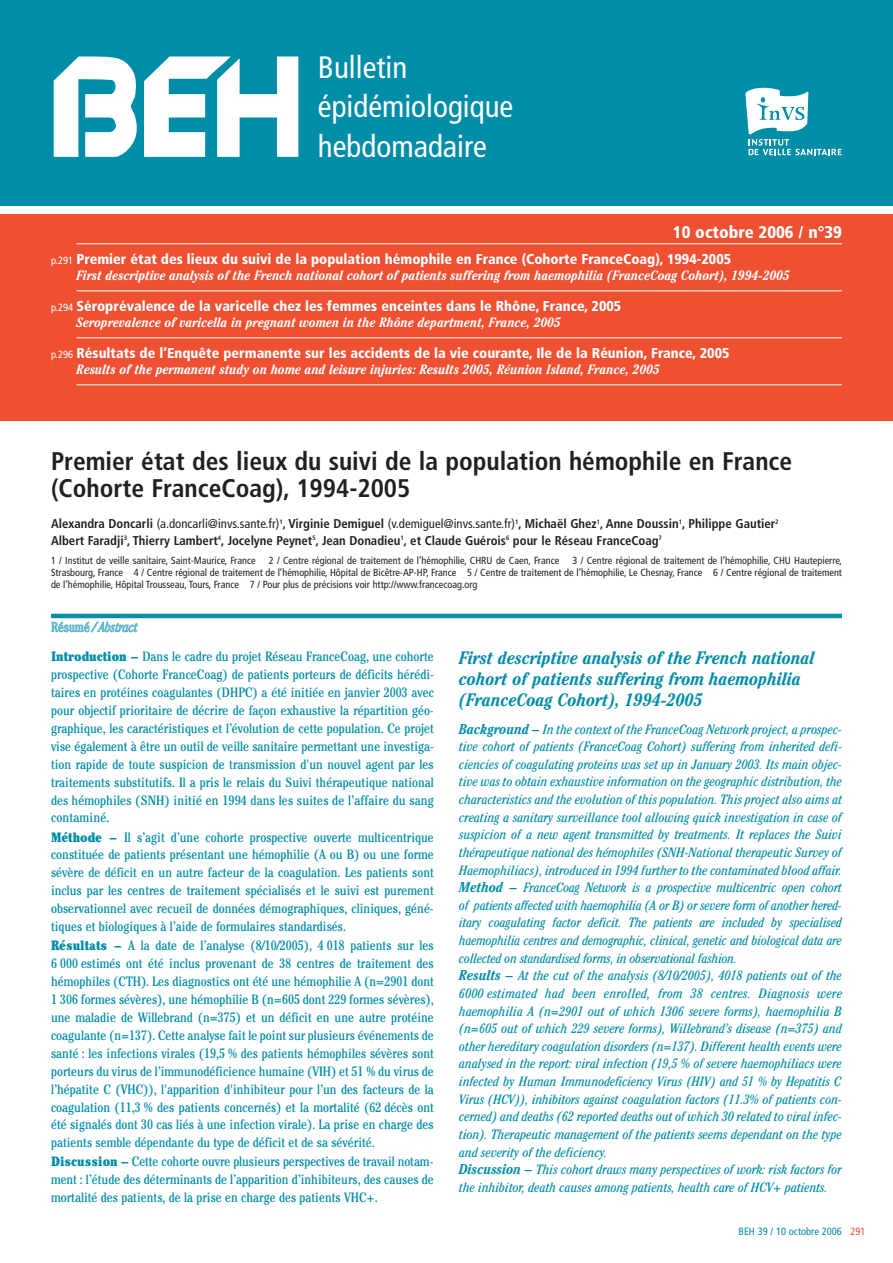
<style>
.page{position:relative;width:893px;height:1263px;background:#fff}
.page>*{position:absolute;margin:0;border:0;box-sizing:border-box;transform-origin:0 0}
.t1{font:condensed 30.9px/39.6px "Frutiger";color:#fff}
.t2{font:700 condensed 25.5px/27px "Frutiger";color:#231f20}
.t3{font:italic 700 condensed 18px/21px "Cheltenham";color:#008da8}
.t4{font:900 condensed 16.8px "Frutiger";color:#fff}
.t5{font:900 condensed 14.25px "Frutiger";color:#fff}
.t6{font:condensed 13.5px/18px "Cheltenham";color:#008da8}
.t7{font:italic condensed 13.5px/17.5px "Cheltenham";color:#008da8}
.t8{font:italic 700 condensed 13.5px "Cheltenham";color:#fff}
.t9{font:italic 300 condensed 13.5px "Cheltenham";letter-spacing:-.005em;color:#66b9cc}
.t10{font:700 condensed 12.75px/16.5px "Frutiger";color:#231f20}
.t11{font:condensed 10.5px "Frutiger";color:#008da8}
.t12{font:condensed 10.2px/12.3px "Frutiger";color:#231f20;text-align:justify}
.s1{font-weight:400;font-size:10.5px}
.s2{font-weight:400}
.s3{font-style:normal}
.s4{font-weight:700;font-size:14.25px}
.s5{font-weight:900}
.s6{color:#ef5032}
</style>
<div class="page">
<div style="left:0;top:0;width:893px;height:206px;background:#008da8"></div>
<svg style="left:54px;top:56px;width:244px;height:101px"></svg>
<svg style="left:745px;top:88px;width:97px;height:67px"></svg>
<div style="left:0;top:215px;width:893px;height:206px;background:#ef5032"></div>
<hr style="left:77px;top:243px;width:765px;height:1px;background:#fff">
<hr style="left:77px;top:290px;width:765px;height:1px;background:#fff">
<hr style="left:77px;top:337px;width:765px;height:1px;background:#fff">
<hr style="left:77px;top:384px;width:765px;height:1px;background:#fff">
<hr style="left:51px;top:614px;width:791px;height:4px;background:#008da8">
<h1 class="t1" style="left:318px;top:50px;width:197px">Bulletin épidémiologique hebdomadaire</h1>
<p class="t4" style="left:673px;top:225px;width:171px">10 octobre 2006 / n°39</p>
<p class="t5" style="left:51px;top:253px;width:682px"><span class="s1">p.291</span> Premier état des lieux du suivi de la population hémophile en France (Cohorte FranceCoag), 1994-2005</p>
<p class="t8" style="left:77px;top:270px;width:715px">First descriptive analysis of the French national cohort of patients suffering from haemophilia (FranceCoag Cohort), 1994-2005</p>
<p class="t5" style="left:51px;top:300px;width:572px"><span class="s1">p.294</span> Séroprévalence de la varicelle chez les femmes enceintes dans le Rhône, France, 2005</p>
<p class="t8" style="left:77px;top:317px;width:486px">Seroprevalence of varicella in pregnant women in the Rhône department, France, 2005</p>
<p class="t5" style="left:51px;top:347px;width:680px"><span class="s1">p.296</span> Résultats de l’Enquête permanente sur les accidents de la vie courante, Ile de la Réunion, France, 2005</p>
<p class="t8" style="left:77px;top:364px;width:585px">Results of the permanent study on home and leisure injuries: Results 2005, Réunion Island, France, 2005</p>
<h2 class="t2" style="left:51px;top:450px;width:743px">Premier état des lieux du suivi de la population hémophile en France (Cohorte FranceCoag), 1994-2005</h2>
<p class="t10" style="left:51px;top:517px;width:729px">Alexandra Doncarli <span class="s2">(a.doncarli@invs.sante.fr)</span><sup>1</sup>, Virginie Demiguel <span class="s2">(v.demiguel@invs.sante.fr)</span><sup>1</sup>, Michaël Ghez<sup>1</sup>, Anne Doussin<sup>1</sup>, Philippe Gautier<sup>2<br></sup>Albert Faradji<sup>3</sup>, Thierry Lambert<sup>4</sup>, Jocelyne Peynet<sup>5</sup>, Jean Donadieu<sup>1</sup>, et Claude Guérois<sup>6</sup> pour le Réseau FranceCoag<sup>7</sup></p>
<p class="t12" style="left:51px;top:555px;width:206px">1 / Institut de veille sanitaire, Saint-Maurice, France</p>
<p class="t12" style="left:269px;top:555px;width:292px">2 / Centre régional de traitement de l’hémophilie, CHRU de Caen, France</p>
<p class="t12" style="left:51px;top:555px;width:792px;text-indent:521px">3 / Centre régional de traitement de l’hémophilie, CHU Hautepierre, Strasbourg, France 4 / Centre régional de traitement de l’hémophilie, Hôpital de Bicêtre-AP-HP, France 5 / Centre de traitement de l’hémophilie, Le Chesnay, France 6 / Centre régional de traitement de l’hémophilie, Hôpital Trousseau, Tours, France 7 / Pour plus de précisions voir http://www.francecoag.org</p>
<p class="t9" style="left:51px;top:622px;width:88px"><span class="s3">Résumé</span> / Abstract</p>
<h3 class="t3" style="left:459px;top:649px;width:357px">First descriptive analysis of the French national cohort of patients suffering from haemophilia (FranceCoag Cohort), 1994-2005</h3>
<p class="t7" style="left:459px;top:721px;width:384px"><span class="s4">Background –</span> In the context of the FranceCoag Network project, a prospec&shy;tive cohort of patients (FranceCoag Cohort) suffering from inherited defi&shy;ciencies of coagulating proteins was set up in January 2003. Its main objec&shy;tive was to obtain exhaustive information on the geographic distribution, the characteristics and the evolution of this population. This project also aims at creating a sanitary surveillance tool allowing quick investigation in case of suspicion of a new agent transmitted by treatments. It replaces the Suivi thérapeutique national des hémophiles (SNH-National therapeutic Survey of Haemophiliacs), introduced in 1994 further to the contaminated blood affair.<br><span class="s4">Method –</span> FranceCoag Network is a prospective multicentric open cohort of patients affected with haemophilia (A or B) or severe form of another hered&shy;itary coagulating factor deficit. The patients are included by specialised haemophilia centres and demographic, clinical, genetic and biological data are collected on standardised forms, in observational fashion.<br><span class="s4">Results –</span> At the cut of the analysis (8/10/2005), 4018 patients out of the 6000 estimated had been enrolled, from 38 centres. Diagnosis were haemophilia A (n=2901 out of which 1306 severe forms), haemophilia B (n=605 out of which 229 severe forms), Willebrand’s disease (n=375) and other hereditary coagulation disorders (n=137). Different health events were analysed in the report: viral infection (19,5 % of severe haemophiliacs were infected by Human Immunodeficiency Virus (HIV) and 51 % by Hepatitis C Virus (HCV)), inhibitors against coagulation factors (11.3% of patients con&shy;cerned) and deaths (62 reported deaths out of which 30 related to viral infec&shy;tion). Therapeutic management of the patients seems dependant on the type and severity of the deficiency.<br><span class="s4">Discussion –</span> This cohort draws many perspectives of work: risk factors for the inhibitor, death causes among patients, health care of HCV+ patients.</p>
<p class="t6" style="left:51px;top:649px;width:384px"><span class="s5">Introduction –</span> Dans le cadre du projet Réseau FranceCoag, une cohorte prospective (Cohorte FranceCoag) de patients porteurs de déficits hérédi&shy;taires en protéines coagulantes (DHPC) a été initiée en janvier 2003 avec pour objectif prioritaire de décrire de façon exhaustive la répartition géo&shy;graphique, les caractéristiques et l’évolution de cette population. Ce projet vise également à être un outil de veille sanitaire permettant une investiga&shy;tion rapide de toute suspicion de transmission d'un nouvel agent par les traitements substitutifs. Il a pris le relais du Suivi thérapeutique national des hémophiles (SNH) initié en 1994 dans les suites de l’affaire du sang contaminé.<br><span class="s5">Méthode –</span> Il s’agit d’une cohorte prospective ouverte multicentrique constituée de patients présentant une hémophilie (A ou B) ou une forme sévère de déficit en un autre facteur de la coagulation. Les patients sont inclus par les centres de traitement spécialisés et le suivi est purement observationnel avec recueil de données démographiques, cliniques, géné&shy;tiques et biologiques à l’aide de formulaires standardisés.<br><span class="s5">Résultats –</span> A la date de l’analyse (8/10/2005), 4 018 patients sur les 6 000 estimés ont été inclus provenant de 38 centres de traitement des hémophiles (CTH). Les diagnostics ont été une hémophilie A (n=2901 dont 1 306 formes sévères), une hémophilie B (n=605 dont 229 formes sévères), une maladie de Willebrand (n=375) et un déficit en une autre protéine coagulante (n=137). Cette analyse fait le point sur plusieurs événements de santé : les infections virales (19,5 % des patients hémophiles sévères sont porteurs du virus de l’immunodéficience humaine (VIH) et 51 % du virus de l’hépatite C (VHC)), l'apparition d'inhibiteur pour l’un des facteurs de la coagulation (11,3 % des patients concernés) et la mortalité (62 décès ont été signalés dont 30 cas liés à une infection virale). La prise en charge des patients semble dépendante du type de déficit et de sa sévérité.<br><span class="s5">Discussion –</span> Cette cohorte ouvre plusieurs perspectives de travail notam&shy;ment : l’étude des déterminants de l’apparition d’inhibiteurs, des causes de mortalité des patients, de la prise en charge des patients VHC+.</p>
<p class="t11" style="left:739px;top:1227px;width:128px">BEH 39 / 10 octobre 2006 <span class="s6">291</span></p>
</div>
